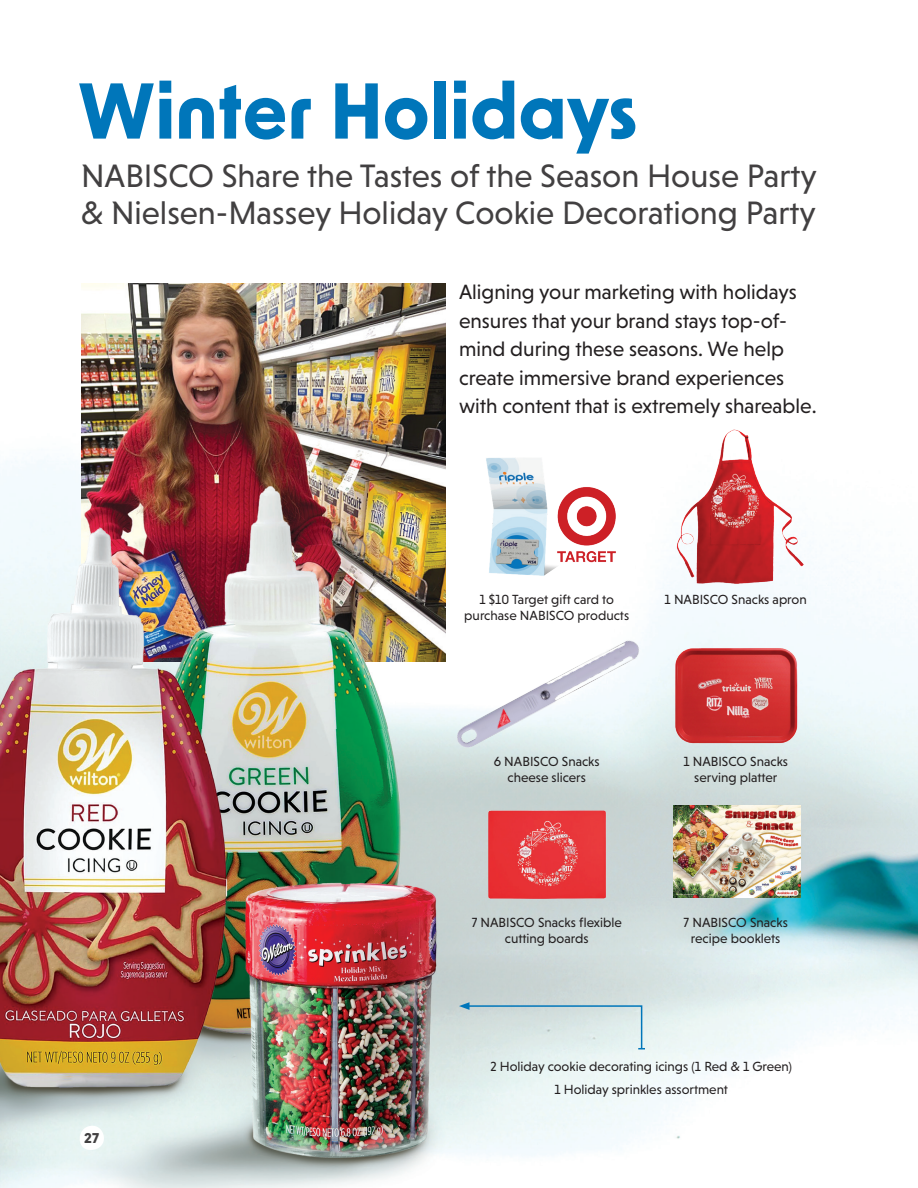
<style>
.page{position:relative;width:918px;height:1188px;background:#fff}
.page>*{position:absolute;margin:0;border:0;box-sizing:border-box;transform-origin:0 0}
.t1{font:700 75px "New Order";color:#0076ba}
.t2{font:33px/37.5px "Niveau Grotesk";color:#424041}
.t3{font:21px/28.5px "Niveau Grotesk";color:#231f20}
.t4{font:13.5px/16.2px "Niveau Grotesk";color:#231f20;text-align:center}
.t5{font:700 13.5px "New Order";color:#424041}
</style>
<div class="page">
<img style="left:0;top:283px;width:918px;height:905px">
<img style="left:472px;top:451px;width:96px;height:129px">
<svg style="left:76px;top:1123px;width:35px;height:27px"></svg>
<img style="left:81px;top:284px;width:365px;height:164px">
<img style="left:673px;top:806px;width:127px;height:91px">
<img style="left:554px;top:481px;width:65px;height:86px">
<img style="left:0;top:448px;width:446px;height:281px">
<img style="left:674px;top:633px;width:125px;height:124px">
<img style="left:487px;top:794px;width:121px;height:121px">
<img style="left:656px;top:427px;width:158px;height:159px">
<img style="left:432px;top:612px;width:233px;height:164px">
<svg style="left:459px;top:1002px;width:186px;height:48px;background:#cedfe0"></svg>
<h1 class="t1" style="left:78px;top:62px;width:562px">Winter Holidays</h1>
<h2 class="t2" style="left:81px;top:157px;width:737px">NABISCO Share the Tastes of the Season House Party &amp; Nielsen-Massey Holiday Cookie Decorationg Party</h2>
<h3 class="t3" style="left:459px;top:278px;width:359px">Aligning your marketing with holidays ensures that your brand stays top-of&shy;mind during these seasons. We help create immersive brand experiences with content that is extremely shareable.</h3>
<p class="t4" style="left:464px;top:591px;width:166px">1 $10 Target gift card to purchase NABISCO products</p>
<p class="t4" style="left:665px;top:591px;width:144px">1 NABISCO Snacks apron</p>
<p class="t4" style="left:494px;top:753px;width:108px">6 NABISCO Snacks cheese slicers</p>
<p class="t4" style="left:472px;top:914px;width:152px">7 NABISCO Snacks flexible cutting boards</p>
<p class="t4" style="left:683px;top:753px;width:106px">1 NABISCO Snacks serving platter</p>
<p class="t4" style="left:684px;top:914px;width:106px">7 NABISCO Snacks recipe booklets</p>
<p class="t5" style="left:84px;top:1129px;width:16px">27</p>
<p class="t4" style="left:491px;top:1054px;width:303px;line-height:23px">2 Holiday cookie decorating icings (1 Red &amp; 1 Green)<br>1 Holiday sprinkles assortment</p>
</div>
